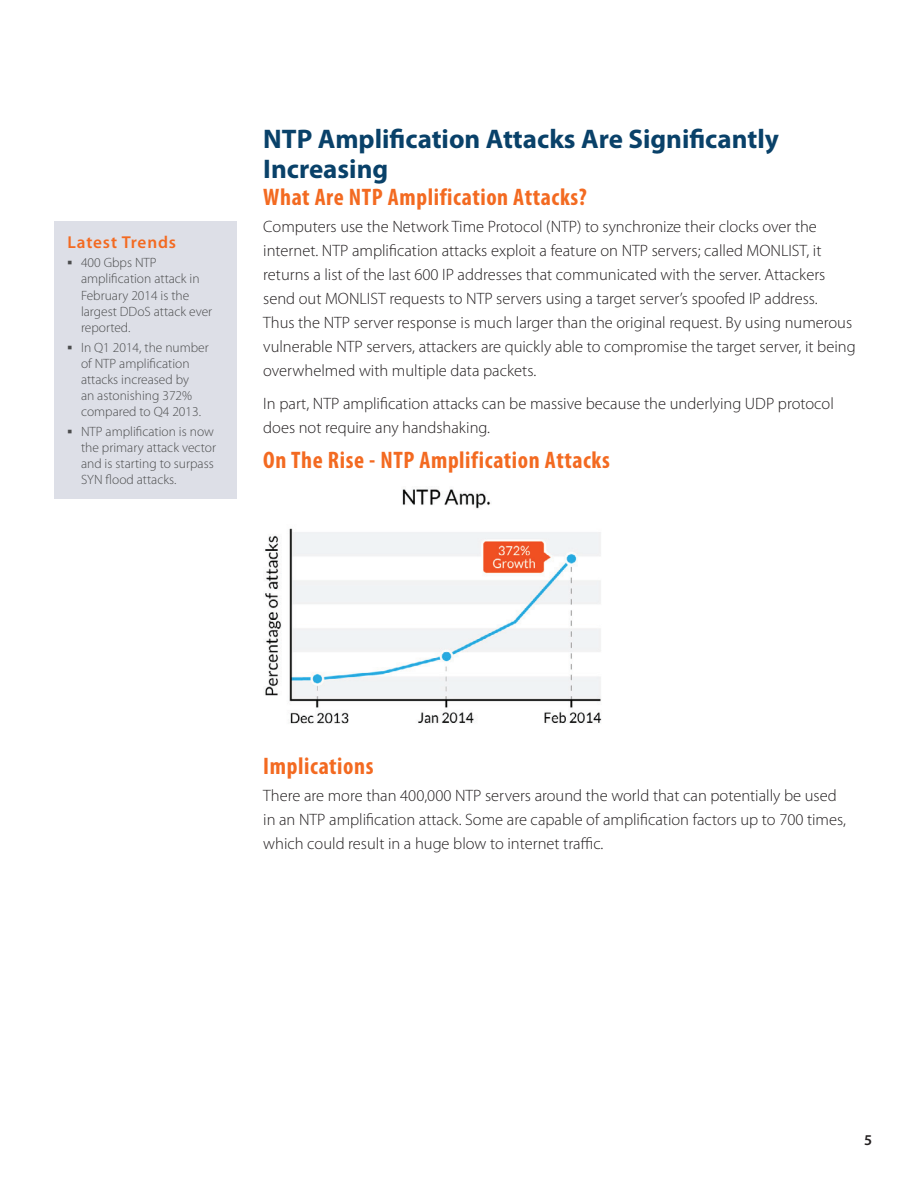
<style>
.page{position:relative;width:918px;height:1188px;background:#fff}
.page>*{position:absolute;margin:0;border:0;box-sizing:border-box;transform-origin:0 0}
.t1{font:700 27px/30px "Myriad Pro";color:#094169}
.Subhead{font:700 condensed 24px "Myriad Pro";letter-spacing:.025em;color:#f36a21}
.Sidebar_header{font:600 17.25px "Myriad Pro";letter-spacing:.05em;color:#f36a21}
.Body_intro{font:300 16.5px/24px "Myriad Pro";color:#231f20}
.t2{font:600 15px "Myriad Pro";color:#231f20}
.t3{font:300 13.5px/16.2px "Myriad Pro";color:#4b4c4d}
.s1{font-family:"Arial";font-weight:700}
</style>
<div class="page">
<img style="left:265px;top:489px;width:337px;height:235px">
<div style="left:54px;top:221px;width:182px;height:277px;background:#dddfe7"></div>
<p class="Sidebar_header" style="left:68px;top:231px;width:110px">Latest Trends</p>
<p class="t3" style="left:81px;top:255px;width:133px;text-indent:-14px"><span class="s1">▪</span> 400 Gbps NTP amplification attack in<br>February 2014 is the largest DDoS attack ever reported.</p>
<p class="t3" style="left:68px;top:339px;width:143px;text-align:center"><span class="s1">▪</span> In Q1 2014, the number of NTP amplification attacks increased by<br>an astonishing 372% compared to Q4 2013.</p>
<p class="t3" style="left:81px;top:423px;width:136px;text-indent:-14px"><span class="s1">▪</span> NTP amplification is now the primary attack vector and is starting to surpass<br>SYN flood attacks.</p>
<p class="t1" style="left:263px;top:123px;width:517px">NTP Amplification Attacks Are Significantly<br>Increasing</p>
<p class="Subhead" style="left:263px;top:182px;width:325px">What Are NTP Amplification Attacks?</p>
<p class="Body_intro" style="left:263px;top:215px;width:594px">Computers use the Network Time Protocol (NTP) to synchronize their clocks over the internet. NTP amplification attacks exploit a feature on NTP servers; called MONLIST, it returns a list of the last 600 IP addresses that communicated with the server. Attackers send out MONLIST requests to NTP servers using a target server’s spoofed IP address.<br>Thus the NTP server response is much larger than the original request. By using numerous vulnerable NTP servers, attackers are quickly able to compromise the target server, it being overwhelmed with multiple data packets.</p>
<p class="Body_intro" style="left:263px;top:391px;width:572px">In part, NTP amplification attacks can be massive because the underlying UDP protocol does not require any handshaking.</p>
<p class="Subhead" style="left:263px;top:445px;width:348px">On The Rise - NTP Amplification Attacks</p>
<p class="Subhead" style="left:263px;top:751px;width:112px">Implications</p>
<p class="Body_intro" style="left:263px;top:784px;width:584px">There are more than 400,000 NTP servers around the world that can potentially be used in an NTP amplification attack. Some are capable of amplification factors up to 700 times, which could result in a huge blow to internet traffic.</p>
<p class="t2" style="left:864px;top:1131px;width:10px">5</p>
</div>
